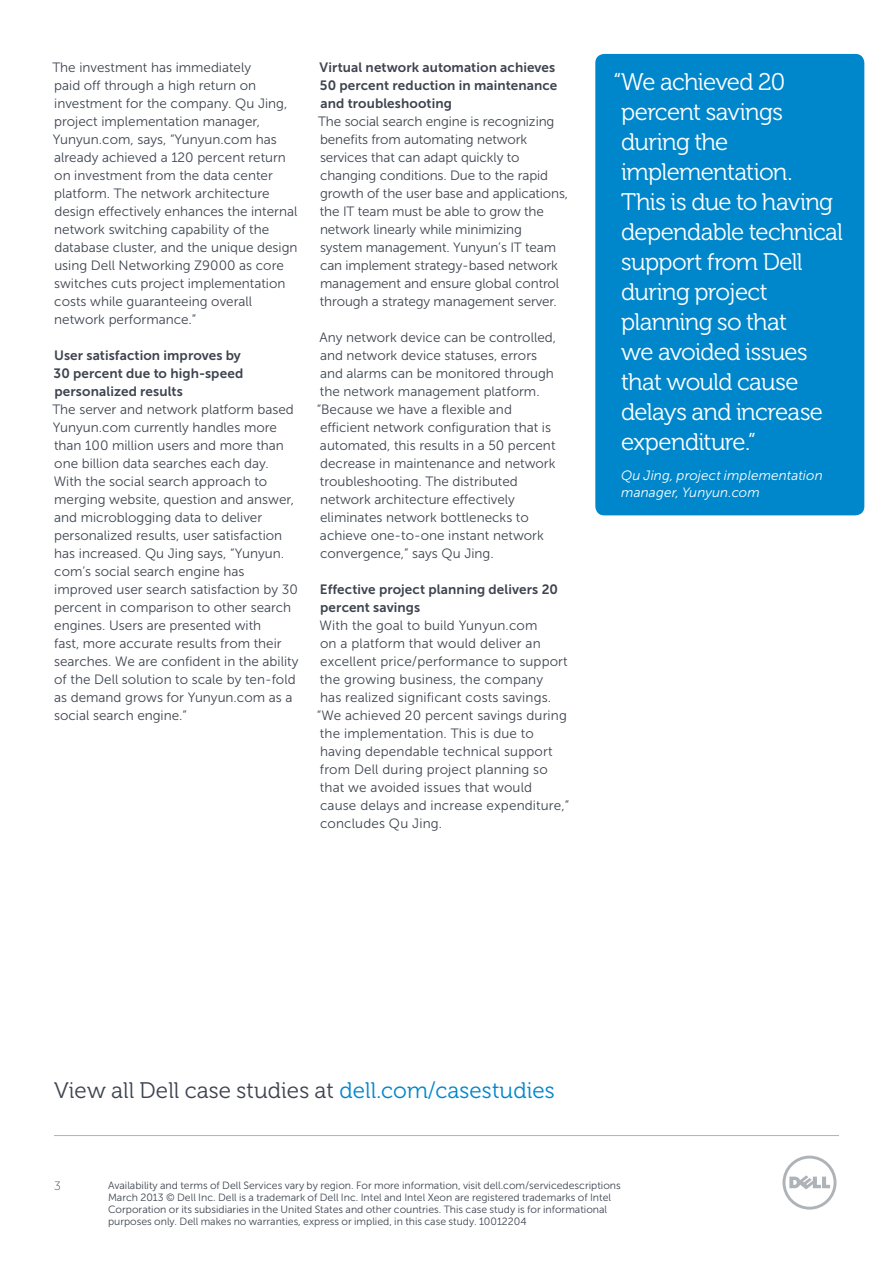
<style>
.page{position:relative;width:893px;height:1263px;background:#fff}
.page>*{position:absolute;margin:0;border:0;box-sizing:border-box;transform-origin:0 0}
.t1{font:24px/30px "Museo For Dell 300";letter-spacing:-.03em;color:#fff}
.t2{font:22.5px "Museo For Dell 300";letter-spacing:.005em;color:#3e444f}
.t3{font:13.5px/18px "Museo Sans For Dell 300";color:#3e444f}
.t4{font:13.5px/18px "Museo Sans For Dell 700";letter-spacing:.01em;color:#3e444f}
.t5{font:italic 13.5px/16.5px "Museo Sans For Dell 300";letter-spacing:.01em;color:#fff}
.t6{font:12px "Museo Sans For Dell 100";color:#3e444f}
.t7{font:10.5px/12px "Museo Sans For Dell 300";color:#3e444f}
.s1{color:#0087cb}
</style>
<div class="page">
<hr style="left:54px;top:1135px;width:785px;height:1px;background:#aeb3b8">
<svg style="left:782px;top:1155px;width:54px;height:54px"></svg>
<div style="left:595px;top:54px;width:269px;height:461px;background:#0087cb;border-radius:9px"></div>
<p class="t3" style="left:52px;top:58px;width:247px">The investment has immediately<br>paid off through a high return on investment for the company. Qu Jing, project implementation manager, Yunyun.com, says, “Yunyun.com has already achieved a 120 percent return on investment from the data center platform. The network architecture design effectively enhances the internal network switching capability of the database cluster, and the unique design using Dell Networking Z9000 as core switches cuts project implementation costs while guaranteeing overall network performance.”</p>
<p class="t4" style="left:54px;top:346px;width:191px">User satisfaction improves by<br>30 percent due to high-speed personalized results</p>
<p class="t3" style="left:52px;top:400px;width:248px">The server and network platform based Yunyun.com currently handles more than 100 million users and more than one billion data searches each day.<br>With the social search approach to merging website, question and answer, and microblogging data to deliver personalized results, user satisfaction has increased. Qu Jing says, “Yunyun. com’s social search engine has improved user search satisfaction by 30 percent in comparison to other search engines. Users are presented with<br>fast, more accurate results from their searches. We are confident in the ability of the Dell solution to scale by ten-fold as demand grows for Yunyun.com as a social search engine.”</p>
<p class="t4" style="left:320px;top:58px;width:239px">Virtual network automation achieves<br>50 percent reduction in maintenance and troubleshooting</p>
<p class="t3" style="left:318px;top:112px;width:251px">The social search engine is recognizing benefits from automating network services that can adapt quickly to changing conditions. Due to the rapid growth of the user base and applications, the IT team must be able to grow the network linearly while minimizing<br>system management. Yunyun’s IT team can implement strategy-based network management and ensure global control through a strategy management server.</p>
<p class="t3" style="left:317px;top:328px;width:241px">Any network device can be controlled, and network device statuses, errors and alarms can be monitored through the network management platform. “Because we have a flexible and efficient network configuration that is automated, this results in a 50 percent decrease in maintenance and network troubleshooting. The distributed network architecture effectively eliminates network bottlenecks to achieve one-to-one instant network convergence,” says Qu Jing.</p>
<p class="t4" style="left:320px;top:580px;width:240px">Effective project planning delivers 20 percent savings</p>
<p class="t3" style="left:317px;top:616px;width:254px">With the goal to build Yunyun.com<br>on a platform that would deliver an excellent price/performance to support the growing business, the company<br>has realized significant costs savings. “We achieved 20 percent savings during the implementation. This is due to having dependable technical support from Dell during project planning so that we avoided issues that would<br>cause delays and increase expenditure,” concludes Qu Jing.</p>
<h1 class="t1" style="left:621px;top:67px;width:223px;text-indent:-8px">“We achieved 20 percent savings during the implementation.<br>This is due to having dependable technical support from Dell during project planning so that<br>we avoided issues that would cause delays and increase expenditure.”</h1>
<p class="t5" style="left:621px;top:467px;width:203px">Qu Jing, project implementation manager, Yunyun.com</p>
<h2 class="t2" style="left:54px;top:1078px;width:502px">View all Dell case studies at <span class="s1">dell.com/casestudies</span></h2>
<p class="t6" style="left:54px;top:1179px;width:8px">3</p>
<p class="t7" style="left:108px;top:1179px;width:514px">Availability and terms of Dell Services vary by region. For more information, visit dell.com/servicedescriptions March 2013 © Dell Inc. Dell is a trademark of Dell Inc. Intel and Intel Xeon are registered trademarks of Intel Corporation or its subsidiaries in the United States and other countries. This case study is for informational purposes only. Dell makes no warranties, express or implied, in this case study. 10012204</p>
</div>
